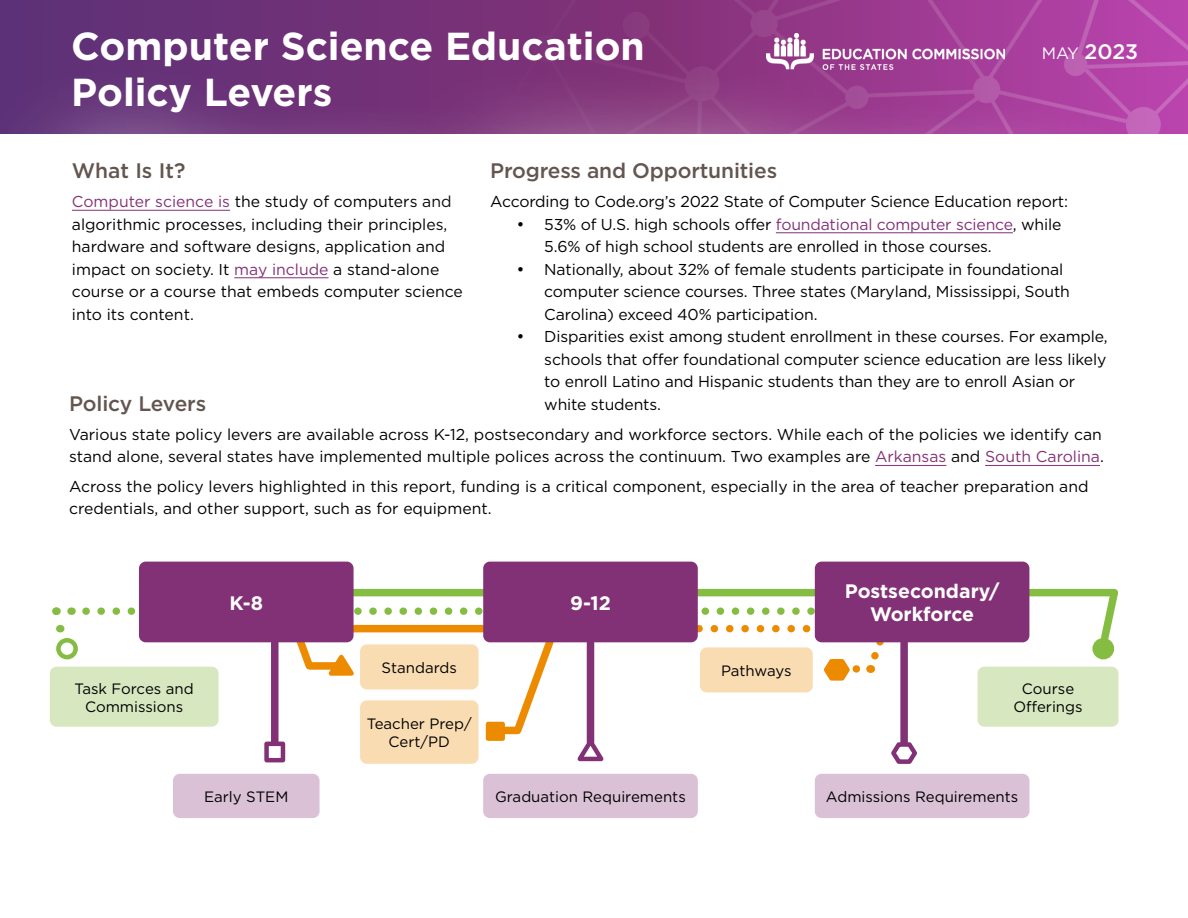
<style>
.page{position:relative;width:1188px;height:918px;background:#fff}
.page>*{position:absolute;margin:0;border:0;box-sizing:border-box;transform-origin:0 0}
.t1{font:700 39px "Gotham";color:#fff}
.t2{font:500 21px "Gotham";letter-spacing:-.01em;color:#63554f}
.t3{font:500 21px "Gotham";color:#fff}
.t4{font:700 19.5px/23.4px "Gotham";color:#fff;text-align:center}
.t5{font:15.75px/22.5px "Gotham";color:#000}
.t6{font:15px/18px "Gotham";color:#000;text-align:center}
.s1{font-weight:400;font-size:16.5px}
.s2{color:#833177}
</style>
<div class="page">
<svg style="left:1096px;top:588px;width:22px;height:57px"></svg>
<img style="left:0;top:0;width:1188px;height:64px">
<img style="left:767px;top:34px;width:237px;height:30px">
<div style="left:0;top:63px;width:554px;height:358px;background:#fff;opacity:.75"></div>
<hr style="left:72px;top:210px;width:158px;height:1px;background:#833177">
<hr style="left:234px;top:278px;width:95px;height:1px;background:#833177">
<div style="left:395px;top:64px;width:793px;height:447px;background:#fff;opacity:.75"></div>
<hr style="left:776px;top:233px;width:237px;height:1px;background:#833177">
<hr style="left:875px;top:465px;width:71px;height:1px;background:#833177">
<hr style="left:985px;top:465px;width:115px;height:1px;background:#833177">
<svg style="left:52px;top:607px;width:20px;height:25px"></svg>
<div style="left:326px;top:589px;width:788px;height:7px;background:#84bd41"></div>
<div style="left:139px;top:562px;width:215px;height:80px;background:#833177;border-radius:7px"></div>
<div style="left:483px;top:562px;width:215px;height:80px;background:#833177;border-radius:7px"></div>
<div style="left:815px;top:562px;width:214px;height:80px;background:#833177;border-radius:7px"></div>
<div style="left:173px;top:774px;width:147px;height:44px;background:#dac1d6;border-radius:7px"></div>
<div style="left:483px;top:774px;width:215px;height:44px;background:#dac1d6;border-radius:7px"></div>
<div style="left:815px;top:774px;width:214px;height:44px;background:#dac1d6;border-radius:7px"></div>
<div style="left:978px;top:667px;width:141px;height:60px;background:#d7e7c0;border-radius:7px"></div>
<div style="left:50px;top:667px;width:169px;height:60px;background:#d7e7c0;border-radius:7px"></div>
<div style="left:56px;top:638px;width:22px;height:21px;border:4px solid #84bd41;border-radius:50%"></div>
<div style="left:1095px;top:640px;width:17px;height:17px;background:#84bd41;border-radius:50%"></div>
<div style="left:1092px;top:638px;width:22px;height:21px;border:4px solid #84bd41;border-radius:50%"></div>
<svg style="left:86px;top:585px;width:875px;height:179px"></svg>
<div style="left:486px;top:722px;width:19px;height:19px;background:#ed8b00;border:4px solid #ed8b00"></div>
<h1 class="t1" style="left:71px;top:20px;width:575px">Computer Science Education</h1>
<h1 class="t1" style="left:71px;top:67px;width:263px">Policy Levers</h1>
<h2 class="t3" style="left:1042px;top:38px;width:98px"><span class="s1">MAY</span> 2023</h2>
<h2 class="t2" style="left:72px;top:157px;width:115px">What Is It?</h2>
<p class="t5" style="left:72px;top:190px;width:392px"><span class="s2">Computer science is</span> the study of computers and algorithmic processes, including their principles, hardware and software designs, application and impact on society. It <span class="s2">may include</span> a stand-alone course or a course that embeds computer science into its content.</p>
<h2 class="t2" style="left:490px;top:157px;width:288px">Progress and Opportunities</h2>
<p class="t5" style="left:490px;top:190px;width:579px">According to Code.org’s 2022 State of Computer Science Education report:</p>
<p class="t5" style="left:544px;top:213px;width:519px;text-indent:-27px">• 53% of U.S. high schools offer <span class="s2">foundational computer science</span>, while<br>5.6% of high school students are enrolled in those courses.</p>
<p class="t5" style="left:544px;top:258px;width:527px;text-indent:-27px">• Nationally, about 32% of female students participate in foundational computer science courses. Three states (Maryland, Mississippi, South<br>Carolina) exceed 40% participation.</p>
<p class="t5" style="left:544px;top:325px;width:565px;text-align:justify;text-indent:-27px">• Disparities exist among student enrollment in these courses. For example, schools that offer foundational computer science education are less likely to enroll Latino and Hispanic students than they are to enroll Asian or</p>
<h2 class="t2" style="left:69px;top:390px;width:139px">Policy Levers</h2>
<p class="t5" style="left:69px;top:389px;width:1034px;line-height:30.2px;text-indent:475px">white students.<br>Various state policy levers are available across K-12, postsecondary and workforce sectors. While each of the policies we identify can</p>
<p class="t5" style="left:69px;top:442px;width:1036px;line-height:29.2px">stand alone, several states have implemented multiple polices across the continuum. Two examples are <span class="s2">Arkansas</span> and <span class="s2">South Carolina</span>.<br>Across the policy levers highlighted in this report, funding is a critical component, especially in the area of teacher preparation and</p>
<p class="t5" style="left:69px;top:497px;width:424px">credentials, and other support, such as for equipment.</p>
<p class="t6" style="left:75px;top:679px;width:121px">Task Forces and<br>Commissions</p>
<p class="t4" style="left:230px;top:591px;width:35px">K-8</p>
<p class="t4" style="left:570px;top:591px;width:42px">9-12</p>
<p class="t6" style="left:382px;top:658px;width:77px">Standards</p>
<p class="t6" style="left:721px;top:661px;width:72px">Pathways</p>
<p class="t6" style="left:367px;top:714px;width:106px">Teacher Prep/<br>Cert/PD</p>
<p class="t4" style="left:845px;top:579px;width:156px">Postsecondary/<br>Workforce</p>
<p class="t6" style="left:1013px;top:679px;width:71px">Course<br>Offerings</p>
<p class="t6" style="left:204px;top:787px;width:86px">Early STEM</p>
<p class="t6" style="left:495px;top:787px;width:192px">Graduation Requirements</p>
<p class="t6" style="left:826px;top:787px;width:194px">Admissions Requirements</p>
</div>
